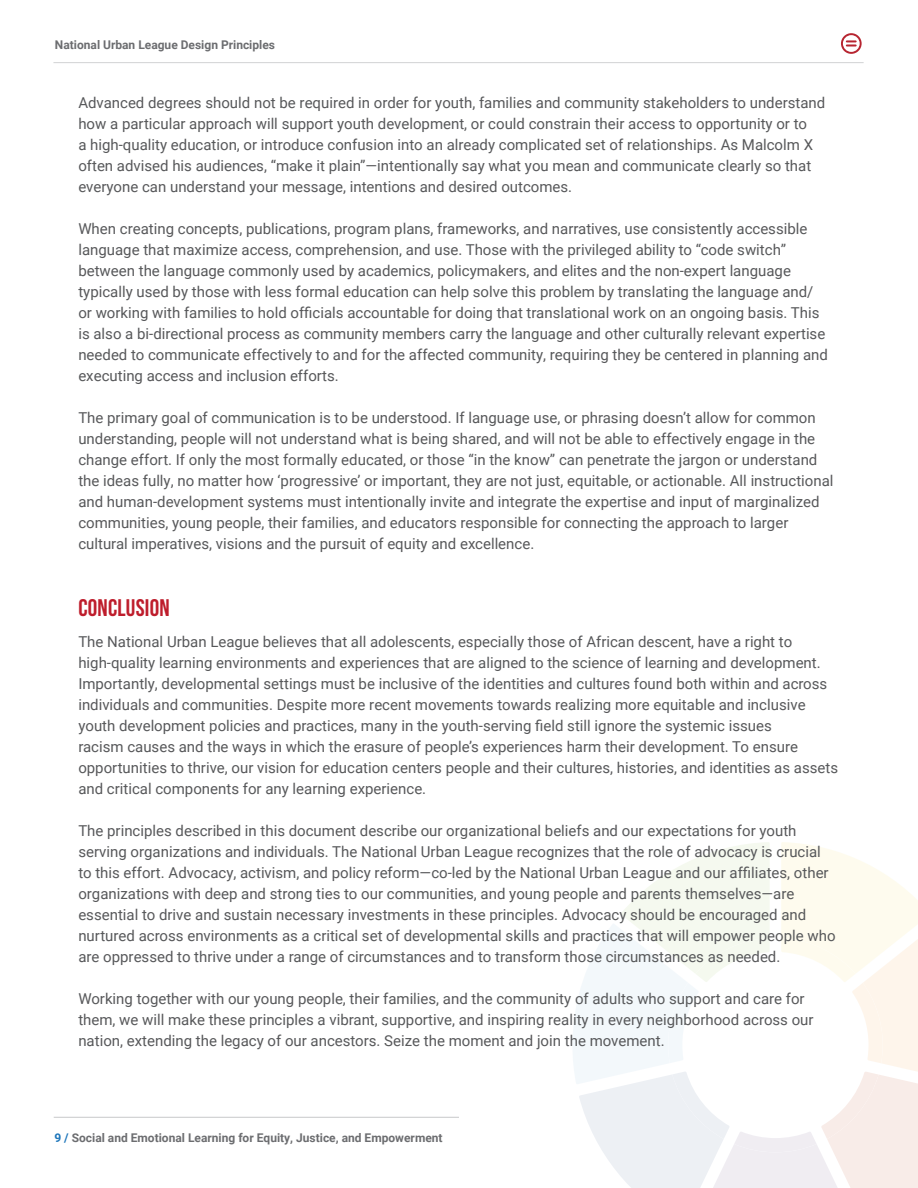
<style>
.page{position:relative;width:918px;height:1188px;background:#fff}
.page>*{position:absolute;margin:0;border:0;box-sizing:border-box;transform-origin:0 0}
.t1{font:24px "Bebas Neue";letter-spacing:.01em;color:#be1d2c}
.t2{font:15px/21px "Roboto";color:#57585a}
.t3{font:700 12px "Roboto";color:#6c6d70}
.s1{color:#1c75ba}
</style>
<div class="page">
<svg style="left:841px;top:33px;width:21px;height:21px"></svg>
<hr style="left:53px;top:62px;width:811px;height:1px;background:#d1d2d4">
<hr style="left:54px;top:1117px;width:405px;height:1px;background:#c7c8ca">
<svg style="left:573px;top:842px;width:345px;height:346px"></svg>
<p class="t3" style="left:55px;top:36px;width:222px">National Urban League Design Principles</p>
<p class="t2" style="left:78px;top:91px;width:748px">Advanced degrees should not be required in order for youth, families and community stakeholders to understand how a particular approach will support youth development, or could constrain their access to opportunity or to<br>a high-quality education, or introduce confusion into an already complicated set of relationships. As Malcolm X often advised his audiences, “make it plain”—intentionally say what you mean and communicate clearly so that everyone can understand your message, intentions and desired outcomes.</p>
<p class="t2" style="left:78px;top:217px;width:751px">When creating concepts, publications, program plans, frameworks, and narratives, use consistently accessible language that maximize access, comprehension, and use. Those with the privileged ability to “code switch” between the language commonly used by academics, policymakers, and elites and the non-expert language typically used by those with less formal education can help solve this problem by translating the language and/ or working with families to hold officials accountable for doing that translational work on an ongoing basis. This is also a bi-directional process as community members carry the language and other culturally relevant expertise needed to communicate effectively to and for the affected community, requiring they be centered in planning and executing access and inclusion efforts.</p>
<p class="t2" style="left:78px;top:406px;width:757px">The primary goal of communication is to be understood. If language use, or phrasing doesn’t allow for common understanding, people will not understand what is being shared, and will not be able to effectively engage in the change effort. If only the most formally educated, or those “in the know” can penetrate the jargon or understand the ideas fully, no matter how ‘progressive’ or important, they are not just, equitable, or actionable. All instructional and human-development systems must intentionally invite and integrate the expertise and input of marginalized communities, young people, their families, and educators responsible for connecting the approach to larger cultural imperatives, visions and the pursuit of equity and excellence.</p>
<p class="t1" style="left:78px;top:595px;width:93px">CONCLUSION</p>
<p class="t2" style="left:78px;top:631px;width:761px">The National Urban League believes that all adolescents, especially those of African descent, have a right to high-quality learning environments and experiences that are aligned to the science of learning and development.<br>Importantly, developmental settings must be inclusive of the identities and cultures found both within and across individuals and communities. Despite more recent movements towards realizing more equitable and inclusive youth development policies and practices, many in the youth-serving field still ignore the systemic issues<br>racism causes and the ways in which the erasure of people’s experiences harm their development. To ensure opportunities to thrive, our vision for education centers people and their cultures, histories, and identities as assets and critical components for any learning experience.</p>
<p class="t2" style="left:78px;top:820px;width:759px">The principles described in this document describe our organizational beliefs and our expectations for youth serving organizations and individuals. The National Urban League recognizes that the role of advocacy is crucial to this effort. Advocacy, activism, and policy reform—co-led by the National Urban League and our affiliates, other organizations with deep and strong ties to our communities, and young people and parents themselves—are essential to drive and sustain necessary investments in these principles. Advocacy should be encouraged and nurtured across environments as a critical set of developmental skills and practices that will empower people who are oppressed to thrive under a range of circumstances and to transform those circumstances as needed.</p>
<p class="t2" style="left:78px;top:988px;width:737px">Working together with our young people, their families, and the community of adults who support and care for them, we will make these principles a vibrant, supportive, and inspiring reality in every neighborhood across our nation, extending the legacy of our ancestors. Seize the moment and join the movement.</p>
<p class="t3" style="left:54px;top:1129px;width:390px"><span class="s1">9 /</span> Social and Emotional Learning for Equity, Justice, and Empowerment</p>
</div>
